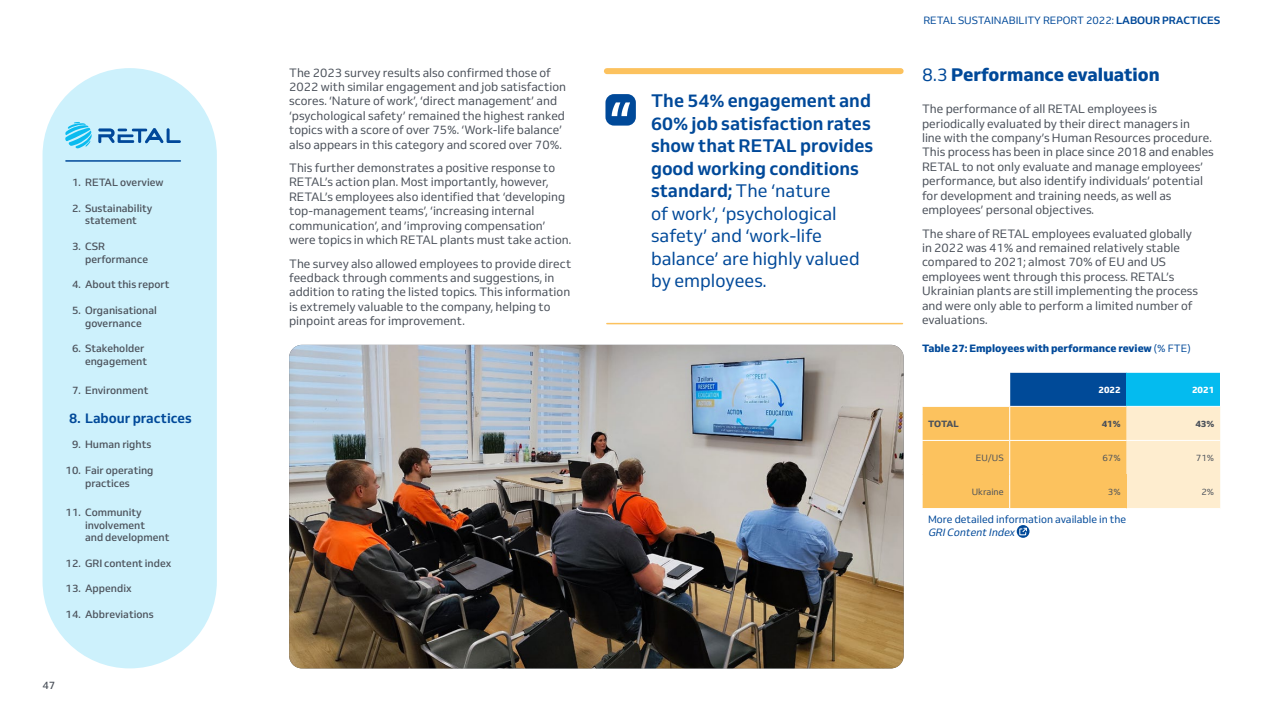
<style>
.page{position:relative;width:1263px;height:711px;background:#fff}
.page>*{position:absolute;margin:0;border:0;box-sizing:border-box;transform-origin:0 0}
.t1{font:500 52.65px "Venn";color:#fff}
.t2{font:700 18px/22.5px "Venn";color:#004999}
.t3{font:800 18px "Venn";color:#004999}
.t4{font:700 13.5px "Venn";color:#004999}
.t5{font:12px/14.4px "Venn";color:#4b515a}
.t6{font:500 10.5px/12.8px "Venn";color:#4b515a;text-align:center}
.t7{font:10.5px "Venn";color:#004999}
.t8{font:800 10.5px "Venn";color:#004999}
.t9{font:italic 10.5px "Venn";color:#004999}
.t10{font:9px "Venn";color:#4b515a}
.t11{font:800 9px "Venn";letter-spacing:-.01em;color:#4b515a}
.t12{font:800 9px "Venn";color:#fff}
.s1{font-weight:400}
.s2{font-weight:700}
</style>
<div class="page">
<div style="left:43px;top:68px;width:174px;height:600px;background:#cdf1fc;border-radius:87px"></div>
<svg style="left:65px;top:122px;width:27px;height:26px"></svg>
<svg style="left:98px;top:128px;width:83px;height:16px"></svg>
<hr style="left:66px;top:160px;width:114px;height:1px;background:#004999">
<img style="left:289px;top:344px;width:615px;height:324px">
<div style="left:1010px;top:372px;width:117px;height:34px;background:#004a98"></div>
<div style="left:1127px;top:372px;width:93px;height:34px;background:#04bbef"></div>
<svg style="left:923px;top:406px;width:297px;height:102px;background:#fcd289"></svg>
<div style="left:1010px;top:474px;width:117px;height:34px;background:#fcc25e"></div>
<hr style="left:1010px;top:405px;width:117px;height:1px;background:#fff">
<hr style="left:1127px;top:405px;width:93px;height:1px;background:#fff">
<hr style="left:1010px;top:439px;width:117px;height:1px;background:#fff">
<hr style="left:1127px;top:439px;width:93px;height:1px;background:#fff">
<hr style="left:1009px;top:406px;width:1px;height:33px;background:#fff">
<hr style="left:922px;top:439px;width:88px;height:1px;background:#fff">
<hr style="left:1009px;top:440px;width:1px;height:34px;background:#fff">
<hr style="left:1009px;top:474px;width:1px;height:34px;background:#fff">
<svg style="left:1017px;top:524px;width:12px;height:13px"></svg>
<svg style="left:1019px;top:527px;width:8px;height:8px"></svg>
<div style="left:607px;top:68px;width:294px;height:6px;background:#fcc25e"></div>
<hr style="left:607px;top:322px;width:295px;height:2px;background:#fcc25e">
<div style="left:605px;top:94px;width:31px;height:31px;background:#004999;border-radius:9px"></div>
<p class="t6" style="left:72px;top:176px;width:93px">1. RETAL overview</p>
<p class="t6" style="left:72px;top:201px;width:82px">2. Sustainability statement</p>
<p class="t6" style="left:85px;top:239px;width:65px;text-align:left;text-indent:-13px">3. CSR performance</p>
<p class="t6" style="left:72px;top:278px;width:99px">4. About this report</p>
<p class="t6" style="left:72px;top:303px;width:86px">5. Organisational governance</p>
<p class="t6" style="left:72px;top:341px;width:77px;text-align:right">6. Stakeholder engagement</p>
<p class="t6" style="left:72px;top:383px;width:78px">7. Environment</p>
<p class="t4" style="left:69px;top:409px;width:124px">8. Labour practices</p>
<p class="t6" style="left:72px;top:438px;width:81px">9. Human rights</p>
<p class="t6" style="left:66px;top:463px;width:89px">10. Fair operating practices</p>
<p class="t6" style="left:85px;top:505px;width:86px;text-align:left;text-indent:-19px">11. Community involvement<br>and development</p>
<p class="t6" style="left:66px;top:556px;width:107px">12. GRI content index</p>
<p class="t6" style="left:66px;top:581px;width:68px">13. Appendix</p>
<p class="t6" style="left:66px;top:607px;width:90px">14. Abbreviations</p>
<p class="t6" style="left:43px;top:677px;width:14px">47</p>
<p class="t5" style="left:289px;top:65px;width:278px">The 2023 survey results also confirmed those of 2022 with similar engagement and job satisfaction scores. ‘Nature of work’, ‘direct management’ and ‘psychological safety’ remained the highest ranked topics with a score of over 75%. ‘Work-life balance’ also appears in this category and scored over 70%.</p>
<p class="t5" style="left:289px;top:160px;width:284px">This further demonstrates a positive response to RETAL’s action plan. Most importantly, however, RETAL’s employees also identified that ‘developing top-management teams’, ‘increasing internal communication’, and ’improving compensation’ were topics in which RETAL plants must take action.</p>
<p class="t5" style="left:289px;top:256px;width:284px">The survey also allowed employees to provide direct feedback through comments and suggestions, in addition to rating the listed topics. This information is extremely valuable to the company, helping to pinpoint areas for improvement.</p>
<h1 class="t1" style="left:608px;top:89px;width:24px">“</h1>
<h2 class="t2" style="left:651px;top:89px;width:224px">The 54% engagement and<br>60% job satisfaction rates show that RETAL provides good working conditions standard; <span class="s1">The ‘nature<br>of work’, ‘psychological safety’ and ‘work-life balance’ are highly valued by employees.</span></h2>
<p class="t7" style="left:923px;top:14px;width:299px">RETAL SUSTAINABILITY REPORT 2022: <span class="s2">LABOUR PRACTICES</span></p>
<h2 class="t3" style="left:922px;top:63px;width:239px"><span class="s1">8.3</span> Performance evaluation</h2>
<p class="t5" style="left:922px;top:101px;width:293px">The performance of all RETAL employees is periodically evaluated by their direct managers in<br>line with the company’s Human Resources procedure.<br>This process has been in place since 2018 and enables RETAL to not only evaluate and manage employees’ performance, but also identify individuals’ potential for development and training needs, as well as employees’ personal objectives.</p>
<p class="t5" style="left:922px;top:226px;width:277px">The share of RETAL employees evaluated globally in 2022 was 41% and remained relatively stable compared to 2021; almost 70% of EU and US employees went through this process. RETAL’s Ukrainian plants are still implementing the process and were only able to perform a limited number of evaluations.</p>
<p class="t8" style="left:922px;top:341px;width:270px">Table 27: Employees with performance review <span class="s1">(% FTE)</span></p>
<p class="t12" style="left:1098px;top:383px;width:24px">2022</p>
<p class="t12" style="left:1192px;top:383px;width:24px">2021</p>
<p class="t11" style="left:928px;top:417px;width:32px">TOTAL</p>
<p class="t11" style="left:1102px;top:417px;width:20px">41%</p>
<p class="t11" style="left:1195px;top:417px;width:20px">43%</p>
<p class="t10" style="left:976px;top:452px;width:29px">EU/US</p>
<p class="t10" style="left:1102px;top:452px;width:20px">67%</p>
<p class="t10" style="left:1196px;top:452px;width:20px">71%</p>
<p class="t10" style="left:972px;top:486px;width:33px">Ukraine</p>
<p class="t10" style="left:1108px;top:486px;width:14px">3%</p>
<p class="t10" style="left:1201px;top:486px;width:14px">2%</p>
<p class="t7" style="left:928px;top:512px;width:200px">More detailed information available in the</p>
<p class="t9" style="left:928px;top:525px;width:90px">GRIContent Index</p>
</div>
